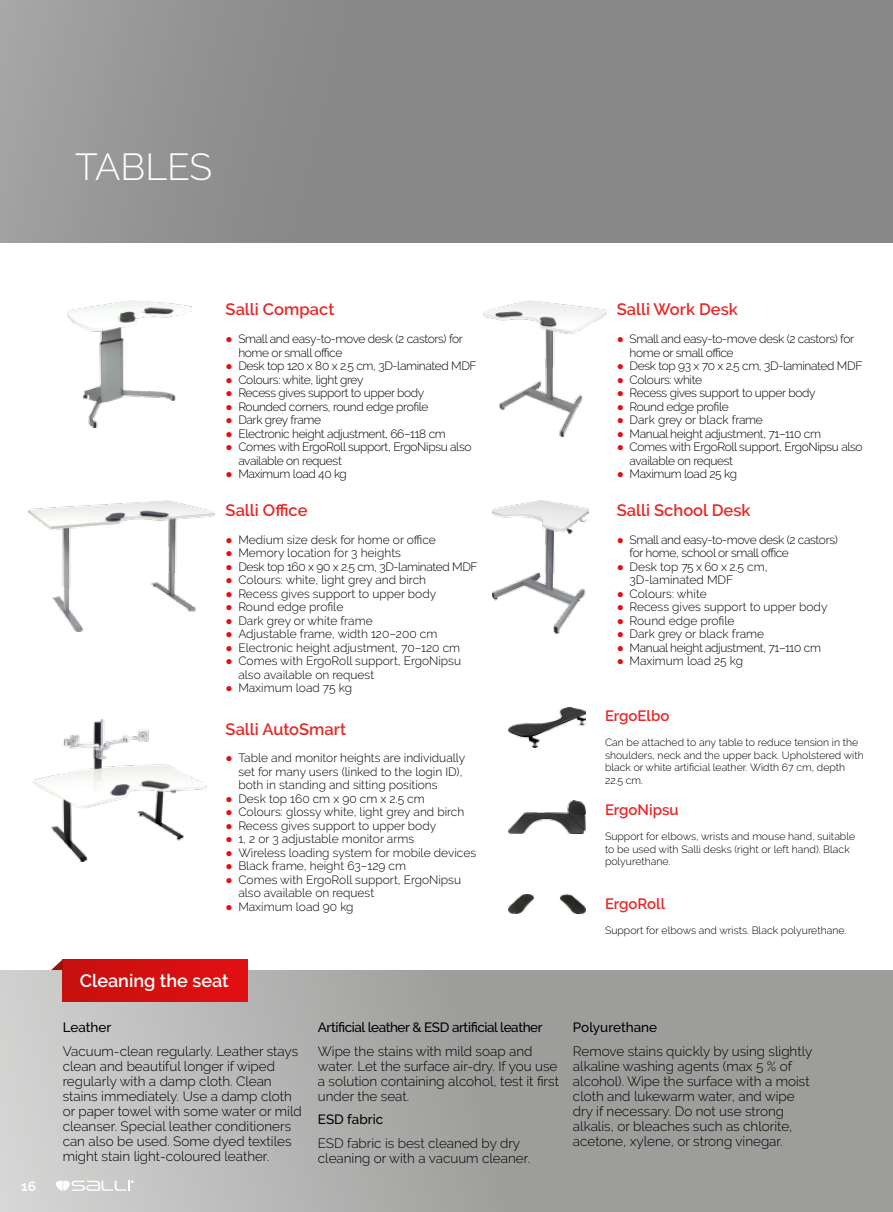
<style>
.page{position:relative;width:893px;height:1212px;background:#fff}
.page>*{position:absolute;margin:0;border:0;box-sizing:border-box;transform-origin:0 0}
.t1{font:300 37.5px "Raleway";color:#fff}
.t2{font:600 18px "Raleway";color:#fff}
.t3{font:600 16.5px "Raleway";color:#e62929}
.t4{font:600 15px "Raleway";color:#e62929}
.t5{font:300 13.5px/15px "Raleway";color:#000}
.t6{font:500 13.5px "Raleway";letter-spacing:-.03em;color:#000}
.t7{font:500 13.5px "Raleway";color:#000}
.t8{font:700 13.5px "Raleway";color:#fff}
.t9{font:300 12px/13.5px "Raleway";letter-spacing:-.015em;color:#000}
.t10{font:300 10.5px/12.6px "Raleway";color:#000}
.s1{font-family:"Arial";font-weight:400;color:#e30f13}
</style>
<div class="page">
<div style="left:0;top:0;width:893px;height:242px;background:linear-gradient(to right,#989898,#828282)"></div>
<div style="left:0;top:970px;width:893px;height:242px;background:linear-gradient(to right,#c8c8c8,#8f8f8e)"></div>
<img style="left:33px;top:719px;width:174px;height:142px">
<img style="left:68px;top:301px;width:123px;height:126px">
<img style="left:28px;top:500px;width:187px;height:131px">
<img style="left:483px;top:301px;width:124px;height:136px">
<img style="left:493px;top:500px;width:96px;height:133px">
<img style="left:509px;top:707px;width:76px;height:40px">
<img style="left:509px;top:895px;width:77px;height:18px">
<img style="left:509px;top:801px;width:77px;height:32px">
<svg style="left:56px;top:1180px;width:77px;height:11px"></svg>
<div style="left:63px;top:959px;width:185px;height:42px;background:linear-gradient(to right,#c5110e,#e30f13)"></div>
<svg style="left:51px;top:959px;width:12px;height:11px"></svg>
<h1 class="t1" style="left:75px;top:145px;width:139px">TABLES</h1>
<p class="t8" style="left:21px;top:1178px;width:16px">16</p>
<h3 class="t3" style="left:226px;top:300px;width:110px">Salli Compact</h3>
<p class="t9" style="left:238px;top:332px;width:226px;text-indent:-13px"><span class="s1">●</span> Small and easy-to-move desk (2 castors) for home or small office</p>
<p class="t9" style="left:226px;top:359px;width:253px"><span class="s1">●</span> Desk top 120 x 80 x 2.5 cm, 3D-laminated MDF</p>
<p class="t9" style="left:226px;top:372px;width:139px"><span class="s1">●</span> Colours: white, light grey</p>
<p class="t9" style="left:226px;top:386px;width:200px"><span class="s1">●</span> Recess gives support to upper body</p>
<p class="t9" style="left:226px;top:399px;width:204px"><span class="s1">●</span> Rounded corners, round edge profile</p>
<p class="t9" style="left:226px;top:413px;width:97px"><span class="s1">●</span> Dark grey frame</p>
<p class="t9" style="left:226px;top:426px;width:222px"><span class="s1">●</span> Electronic height adjustment, 66–118 cm</p>
<p class="t9" style="left:238px;top:440px;width:235px;text-indent:-13px"><span class="s1">●</span> Comes with ErgoRoll support, ErgoNipsu also available on request</p>
<p class="t9" style="left:226px;top:467px;width:123px"><span class="s1">●</span> Maximum load 40 kg</p>
<h3 class="t3" style="left:226px;top:501px;width:83px">Salli Office</h3>
<p class="t9" style="left:226px;top:532px;width:212px"><span class="s1">●</span> Medium size desk for home or office</p>
<p class="t9" style="left:226px;top:546px;width:177px"><span class="s1">●</span> Memory location for 3 heights</p>
<p class="t9" style="left:226px;top:559px;width:254px"><span class="s1">●</span> Desk top 160 x 90 x 2.5 cm, 3D-laminated MDF</p>
<p class="t9" style="left:226px;top:573px;width:202px"><span class="s1">●</span> Colours: white, light grey and birch</p>
<p class="t9" style="left:226px;top:586px;width:212px"><span class="s1">●</span> Recess gives support to upper body</p>
<p class="t9" style="left:226px;top:600px;width:119px"><span class="s1">●</span> Round edge profile</p>
<p class="t9" style="left:226px;top:613px;width:149px"><span class="s1">●</span> Dark grey or white frame</p>
<p class="t9" style="left:226px;top:627px;width:213px"><span class="s1">●</span> Adjustable frame, width 120–200 cm</p>
<p class="t9" style="left:226px;top:640px;width:236px"><span class="s1">●</span> Electronic height adjustment, 70–120 cm</p>
<p class="t9" style="left:238px;top:654px;width:224px;text-indent:-13px"><span class="s1">●</span> Comes with ErgoRoll support, ErgoNipsu also available on request</p>
<p class="t9" style="left:226px;top:681px;width:128px"><span class="s1">●</span> Maximum load 75 kg</p>
<h3 class="t3" style="left:226px;top:719px;width:122px">Salli AutoSmart</h3>
<p class="t9" style="left:238px;top:751px;width:229px;text-indent:-13px"><span class="s1">●</span> Table and monitor heights are individually set for many users (linked to the login ID), both in standing and sitting positions</p>
<p class="t9" style="left:226px;top:792px;width:201px"><span class="s1">●</span> Desk top 160 cm x 90 cm x 2.5 cm</p>
<p class="t9" style="left:226px;top:805px;width:240px"><span class="s1">●</span> Colours: glossy white, light grey and birch</p>
<p class="t9" style="left:226px;top:819px;width:212px"><span class="s1">●</span> Recess gives support to upper body</p>
<p class="t9" style="left:226px;top:832px;width:190px"><span class="s1">●</span> 1, 2 or 3 adjustable monitor arms</p>
<p class="t9" style="left:226px;top:846px;width:252px"><span class="s1">●</span> Wireless loading system for mobile devices</p>
<p class="t9" style="left:226px;top:859px;width:182px"><span class="s1">●</span> Black frame, height 63–129 cm</p>
<p class="t9" style="left:238px;top:873px;width:224px;text-indent:-13px"><span class="s1">●</span> Comes with ErgoRoll support, ErgoNipsu also available on request</p>
<p class="t9" style="left:226px;top:900px;width:130px"><span class="s1">●</span> Maximum load 90 kg</p>
<h3 class="t3" style="left:617px;top:300px;width:123px">Salli Work Desk</h3>
<p class="t9" style="left:630px;top:332px;width:226px;text-indent:-13px"><span class="s1">●</span> Small and easy-to-move desk (2 castors) for home or small office</p>
<p class="t9" style="left:617px;top:359px;width:247px"><span class="s1">●</span> Desk top 93 x 70 x 2.5 cm, 3D-laminated MDF</p>
<p class="t9" style="left:617px;top:372px;width:87px"><span class="s1">●</span> Colours: white</p>
<p class="t9" style="left:617px;top:386px;width:200px"><span class="s1">●</span> Recess gives support to upper body</p>
<p class="t9" style="left:617px;top:399px;width:113px"><span class="s1">●</span> Round edge profile</p>
<p class="t9" style="left:617px;top:413px;width:147px"><span class="s1">●</span> Dark grey or black frame</p>
<p class="t9" style="left:617px;top:426px;width:206px"><span class="s1">●</span> Manual height adjustment, 71–110 cm</p>
<p class="t9" style="left:630px;top:440px;width:235px;text-indent:-13px"><span class="s1">●</span> Comes with ErgoRoll support, ErgoNipsu also available on request</p>
<p class="t9" style="left:617px;top:467px;width:122px"><span class="s1">●</span> Maximum load 25 kg</p>
<h3 class="t3" style="left:617px;top:501px;width:135px">Salli School Desk</h3>
<p class="t9" style="left:630px;top:532px;width:210px;text-indent:-13px"><span class="s1">●</span> Small and easy-to-move desk (2 castors) for home, school or small office</p>
<p class="t9" style="left:630px;top:559px;width:139px;text-indent:-13px"><span class="s1">●</span> Desk top 75 x 60 x 2.5 cm,<br>3D-laminated MDF</p>
<p class="t9" style="left:617px;top:586px;width:91px"><span class="s1">●</span> Colours: white</p>
<p class="t9" style="left:617px;top:600px;width:212px"><span class="s1">●</span> Recess gives support to upper body</p>
<p class="t9" style="left:617px;top:613px;width:119px"><span class="s1">●</span> Round edge profile</p>
<p class="t9" style="left:617px;top:627px;width:149px"><span class="s1">●</span> Dark grey or black frame</p>
<p class="t9" style="left:617px;top:640px;width:206px"><span class="s1">●</span> Manual height adjustment, 71–110 cm</p>
<p class="t9" style="left:617px;top:654px;width:128px"><span class="s1">●</span> Maximum load 25 kg</p>
<p class="t4" style="left:605px;top:707px;width:66px">ErgoElbo</p>
<p class="t10" style="left:605px;top:736px;width:260px">Can be attached to any table to reduce tension in the shoulders, neck and the upper back. Upholstered with black or white artificial leather. Width 67 cm, depth 22.5 cm.</p>
<p class="t4" style="left:605px;top:801px;width:75px">ErgoNipsu</p>
<p class="t10" style="left:605px;top:830px;width:252px">Support for elbows, wrists and mouse hand, suitable to be used with Salli desks (right or left hand). Black polyurethane.</p>
<p class="t4" style="left:605px;top:895px;width:62px">ErgoRoll</p>
<p class="t10" style="left:605px;top:924px;width:243px">Support for elbows and wrists. Black polyurethane.</p>
<h2 class="t2" style="left:80px;top:970px;width:151px">Cleaning the seat</h2>
<p class="t7" style="left:63px;top:1019px;width:50px">Leather</p>
<p class="t5" style="left:63px;top:1043px;width:241px">Vacuum-clean regularly. Leather stays clean and beautiful longer if wiped regularly with a damp cloth. Clean stains immediately. Use a damp cloth or paper towel with some water or mild cleanser. Special leather conditioners can also be used. Some dyed textiles might stain light-coloured leather.</p>
<p class="t6" style="left:318px;top:1019px;width:226px">Artificial leather &amp; ESD artificial leather</p>
<p class="t5" style="left:318px;top:1043px;width:243px">Wipe the stains with mild soap and water. Let the surface air-dry. If you use a solution containing alcohol, test it first under the seat.</p>
<p class="t7" style="left:318px;top:1111px;width:67px">ESD fabric</p>
<p class="t5" style="left:318px;top:1135px;width:214px">ESD fabric is best cleaned by dry cleaning or with a vacuum cleaner.</p>
<p class="t7" style="left:573px;top:1019px;width:86px">Polyurethane</p>
<p class="t5" style="left:573px;top:1043px;width:241px">Remove stains quickly by using slightly alkaline washing agents (max 5 % of alcohol). Wipe the surface with a moist cloth and lukewarm water, and wipe dry if necessary. Do not use strong alkalis, or bleaches such as chlorite, acetone, xylene, or strong vinegar.</p>
</div>
